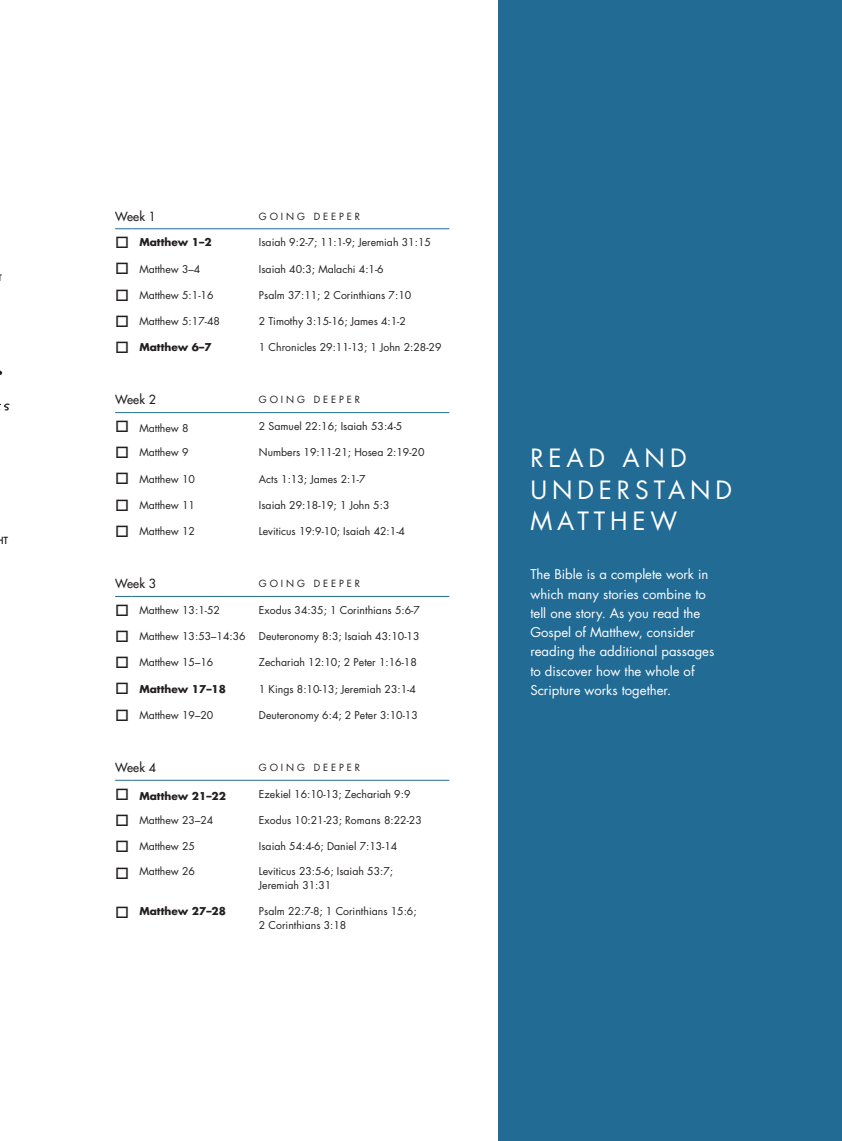
<style>
.page{position:relative;width:842px;height:1141px;background:#fff}
.page>*{position:absolute;margin:0;border:0;box-sizing:border-box;transform-origin:0 0}
.t1{font:24.5px/31.5px "Futura Std";letter-spacing:.2em;color:#fff}
.t2{font:13.12px/19.2px "Futura Std";color:#fff}
.t3{font:500 12.25px "Futura Std";letter-spacing:.01em;color:#231f20}
.t4{font:10.5px/14px "Futura Std";color:#231f20}
.t5{font:700 10.5px "Futura Std";color:#231f20}
.t6{font:9.62px "Futura Std";letter-spacing:.3em;color:#231f20}
.t7{font:500 9.62px "Futura";color:#231f20}
</style>
<div class="page">
<svg style="left:0;top:370px;width:10px;height:41px"></svg>
<div style="left:498px;top:0;width:343px;height:1140px;background:#226b95"></div>
<svg style="left:115px;top:228px;width:16px;height:1px"></svg>
<svg style="left:115px;top:596px;width:16px;height:1px"></svg>
<hr style="left:131px;top:228px;width:128px;height:1px;background:#226b95">
<hr style="left:131px;top:596px;width:128px;height:1px;background:#226b95">
<hr style="left:259px;top:228px;width:190px;height:1px;background:#226b95">
<hr style="left:259px;top:596px;width:190px;height:1px;background:#226b95">
<svg style="left:115px;top:412px;width:16px;height:1px"></svg>
<svg style="left:115px;top:780px;width:16px;height:1px"></svg>
<hr style="left:131px;top:412px;width:128px;height:1px;background:#226b95">
<hr style="left:131px;top:780px;width:128px;height:1px;background:#226b95">
<hr style="left:259px;top:412px;width:190px;height:1px;background:#226b95">
<hr style="left:259px;top:780px;width:190px;height:1px;background:#226b95">
<p class="t7" style="left:4px;top:533px;width:6px">T</p>
<p class="t3" style="left:115px;top:208px;width:42px">Week 1</p>
<p class="t6" style="left:259px;top:210px;width:103px">GOING DEEPER</p>
<p class="t5" style="left:115px;top:235px;width:98px">□ Matthew 1–2</p>
<p class="t4" style="left:259px;top:235px;width:173px">Isaiah 9:2-7; 11:1-9; Jeremiah 31:15</p>
<p class="t4" style="left:115px;top:262px;width:87px">□ Matthew 3–4</p>
<p class="t4" style="left:259px;top:262px;width:126px">Isaiah 40:3; Malachi 4:1-6</p>
<p class="t4" style="left:115px;top:288px;width:100px">□ Matthew 5:1-16</p>
<p class="t4" style="left:259px;top:288px;width:154px">Psalm 37:11; 2 Corinthians 7:10</p>
<p class="t4" style="left:115px;top:314px;width:106px">□ Matthew 5:17-48</p>
<p class="t4" style="left:259px;top:314px;width:148px">2 Timothy 3:15-16; James 4:1-2</p>
<p class="t5" style="left:115px;top:340px;width:98px">□ Matthew 6–7</p>
<p class="t4" style="left:259px;top:340px;width:184px">1 Chronicles 29:11-13; 1 John 2:28-29</p>
<p class="t3" style="left:115px;top:392px;width:42px">Week 2</p>
<p class="t6" style="left:259px;top:393px;width:103px">GOING DEEPER</p>
<p class="t4" style="left:115px;top:421px;width:75px">□ Matthew 8</p>
<p class="t4" style="left:259px;top:419px;width:145px">2 Samuel 22:16; Isaiah 53:4-5</p>
<p class="t4" style="left:115px;top:445px;width:75px">□ Matthew 9</p>
<p class="t4" style="left:259px;top:445px;width:167px">Numbers 19:11-21; Hosea 2:19-20</p>
<p class="t4" style="left:115px;top:472px;width:81px">□ Matthew 10</p>
<p class="t4" style="left:259px;top:472px;width:108px">Acts 1:13; James 2:1-7</p>
<p class="t4" style="left:115px;top:498px;width:81px">□ Matthew 11</p>
<p class="t4" style="left:259px;top:498px;width:132px">Isaiah 29:18-19; 1 John 5:3</p>
<p class="t4" style="left:115px;top:524px;width:81px">□ Matthew 12</p>
<p class="t4" style="left:259px;top:524px;width:147px">Leviticus 19:9-10; Isaiah 42:1-4</p>
<p class="t3" style="left:115px;top:576px;width:42px">Week 3</p>
<p class="t6" style="left:259px;top:577px;width:103px">GOING DEEPER</p>
<p class="t4" style="left:115px;top:603px;width:106px">□ Matthew 13:1-52</p>
<p class="t4" style="left:259px;top:603px;width:162px">Exodus 34:35; 1 Corinthians 5:6-7</p>
<p class="t4" style="left:115px;top:629px;width:132px">□ Matthew 13:53–14:36</p>
<p class="t4" style="left:259px;top:629px;width:162px">Deuteronomy 8:3; Isaiah 43:10-13</p>
<p class="t4" style="left:115px;top:655px;width:100px">□ Matthew 15–16</p>
<p class="t4" style="left:259px;top:655px;width:159px">Zechariah 12:10; 2 Peter 1:16-18</p>
<p class="t5" style="left:115px;top:681px;width:112px">□ Matthew 17–18</p>
<p class="t4" style="left:259px;top:682px;width:158px">1 Kings 8:10-13; Jeremiah 23:1-4</p>
<p class="t4" style="left:115px;top:708px;width:100px">□ Matthew 19–20</p>
<p class="t4" style="left:259px;top:708px;width:160px">Deuteronomy 6:4; 2 Peter 3:10-13</p>
<p class="t3" style="left:115px;top:760px;width:42px">Week 4</p>
<p class="t6" style="left:259px;top:761px;width:103px">GOING DEEPER</p>
<p class="t5" style="left:115px;top:788px;width:112px">□ Matthew 21–22</p>
<p class="t4" style="left:259px;top:787px;width:153px">Ezekiel 16:10-13; Zechariah 9:9</p>
<p class="t4" style="left:115px;top:813px;width:100px">□ Matthew 23–24</p>
<p class="t4" style="left:259px;top:813px;width:164px">Exodus 10:21-23; Romans 8:22-23</p>
<p class="t4" style="left:115px;top:839px;width:81px">□ Matthew 25</p>
<p class="t4" style="left:259px;top:839px;width:140px">Isaiah 54:4-6; Daniel 7:13-14</p>
<p class="t4" style="left:115px;top:864px;width:81px">□ Matthew 26</p>
<p class="t4" style="left:259px;top:864px;width:136px">Leviticus 23:5-6; Isaiah 53:7;<br>Jeremiah 31:31</p>
<p class="t5" style="left:115px;top:904px;width:112px">□ Matthew 27–28</p>
<p class="t4" style="left:259px;top:904px;width:159px">Psalm 22:7-8; 1 Corinthians 15:6;<br>2 Corinthians 3:18</p>
<h1 class="t1" style="left:530px;top:443px;width:203px">READ AND<br>UNDERSTAND<br>MATTHEW</h1>
<p class="t2" style="left:530px;top:565px;width:185px">The Bible is a complete work in which many stories combine to tell one story. As you read the<br>Gospel of Matthew, consider reading the additional passages to discover how the whole of<br>Scripture works together.</p>
</div>
